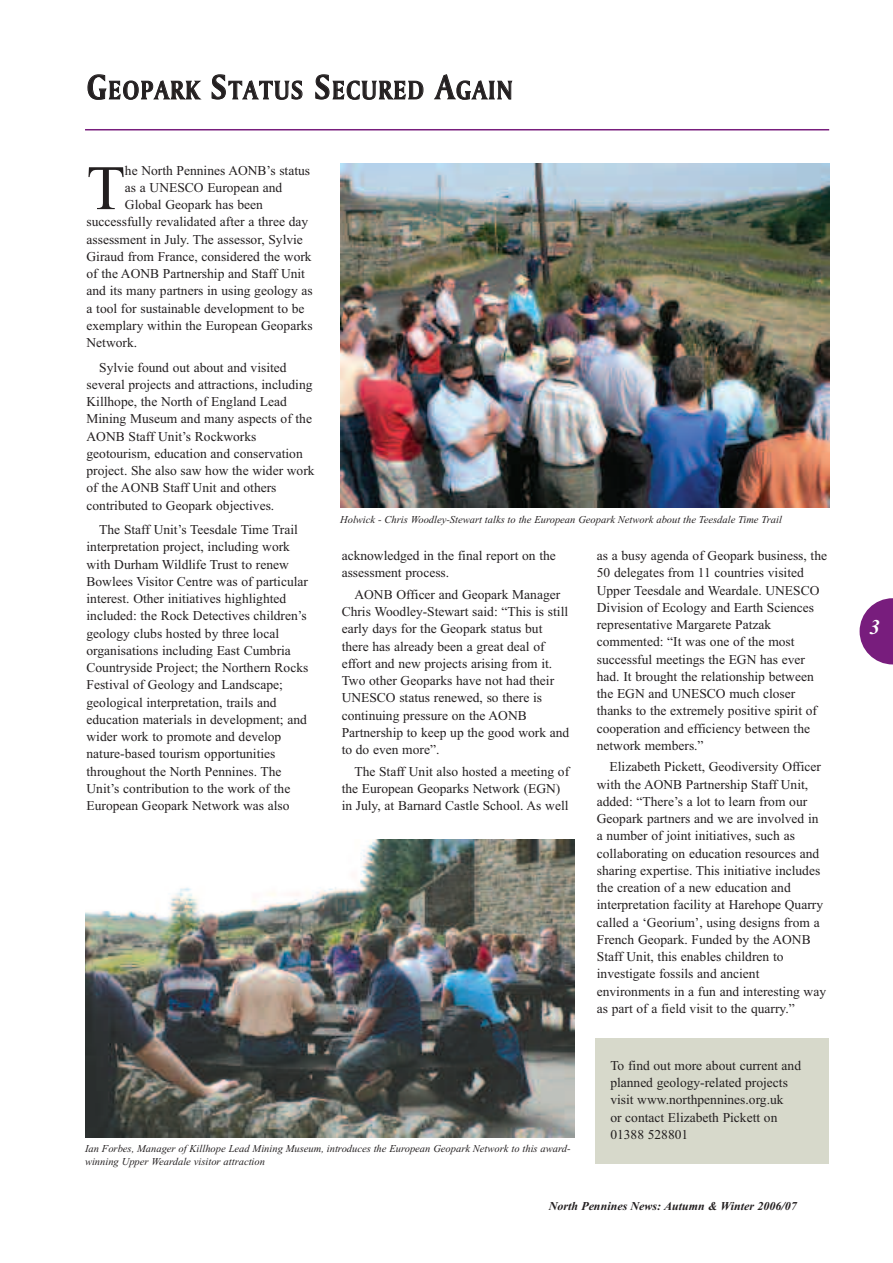
<style>
.page{position:relative;width:893px;height:1263px;background:#fff}
.page>*{position:absolute;margin:0;border:0;box-sizing:border-box;transform-origin:0 0}
.t1{font:63.3px "Times New Roman";color:#231f20}
.t2{font:27px "Amerigo BT Bold A";letter-spacing:.07em;color:#231f20;scale:.9 1}
.t3{font:italic 700 21px "Times New Roman";color:#fff}
.t4{font:13.5px/17.2px "Times New Roman";color:#231f20}
.t5{font:italic 700 12px "Times New Roman";color:#231f20}
.t6{font:italic 10.5px/12.6px "Times New Roman";color:#231f20}
.s1{font-size:36px}
</style>
<div class="page">
<svg style="left:860px;top:598px;width:33px;height:66px"></svg>
<div style="left:595px;top:1038px;width:234px;height:126px;background:#d7d9cb"></div>
<hr style="left:85px;top:129px;width:744px;height:1px;background:#781d7d">
<img style="left:340px;top:164px;width:489px;height:343px">
<img style="left:85px;top:840px;width:489px;height:297px">
<p class="t2" style="left:87px;top:74px;width:474px"><span class="s1">G</span>EOPARK <span class="s1">S</span>TATUS <span class="s1">S</span>ECURED <span class="s1">A</span>GAIN</p>
<p class="t1" style="left:87px;top:150px;width:40px">T</p>
<p class="t4" style="left:125px;top:161px;width:187px">he North Pennines AONB’s status</p>
<p class="t4" style="left:125px;top:179px;width:159px">as a UNESCO European and</p>
<p class="t4" style="left:125px;top:196px;width:139px">Global Geopark has been</p>
<p class="t4" style="left:87px;top:213px;width:223px">successfully revalidated after a three day</p>
<p class="t4" style="left:87px;top:230px;width:218px">assessment in July. The assessor, Sylvie</p>
<p class="t4" style="left:87px;top:248px;width:227px">Giraud from France, considered the work</p>
<p class="t4" style="left:87px;top:265px;width:220px">of the AONB Partnership and Staff Unit</p>
<p class="t4" style="left:87px;top:282px;width:228px">and its many partners in using geology as</p>
<p class="t4" style="left:87px;top:299px;width:219px">a tool for sustainable development to be</p>
<p class="t4" style="left:87px;top:317px;width:228px">exemplary within the European Geoparks</p>
<p class="t4" style="left:87px;top:334px;width:52px">Network.</p>
<p class="t4" style="left:87px;top:358px;width:230px;text-indent:13px">Sylvie found out about and visited several projects and attractions, including Killhope, the North of England Lead Mining Museum and many aspects of the AONB Staff Unit’s Rockworks geotourism, education and conservation project. She also saw how the wider work of the AONB Staff Unit and others contributed to Geopark objectives.</p>
<p class="t4" style="left:87px;top:521px;width:223px;text-indent:13px">The Staff Unit’s Teesdale Time Trail interpretation project, including work with Durham Wildlife Trust to renew Bowlees Visitor Centre was of particular interest. Other initiatives highlighted included: the Rock Detectives children’s geology clubs hosted by three local organisations including East Cumbria Countryside Project; the Northern Rocks Festival of Geology and Landscape; geological interpretation, trails and education materials in development; and wider work to promote and develop nature-based tourism opportunities throughout the North Pennines. The Unit’s contribution to the work of the European Geopark Network was also</p>
<p class="t6" style="left:340px;top:513px;width:443px">Holwick - Chris Woodley-Stewart talks to the European Geopark Network about the Teesdale Time Trail</p>
<p class="t4" style="left:342px;top:547px;width:216px">acknowledged in the final report on the assessment process.</p>
<p class="t4" style="left:342px;top:586px;width:229px;text-indent:13px">AONB Officer and Geopark Manager Chris Woodley-Stewart said: “This is still early days for the Geopark status but there has already been a great deal of effort and new projects arising from it.<br>Two other Geoparks have not had their UNESCO status renewed, so there is continuing pressure on the AONB Partnership to keep up the good work and to do even more”.</p>
<p class="t4" style="left:342px;top:762px;width:229px;text-indent:13px">The Staff Unit also hosted a meeting of the European Geoparks Network (EGN) in July, at Barnard Castle School. As well</p>
<p class="t4" style="left:597px;top:547px;width:232px">as a busy agenda of Geopark business, the 50 delegates from 11 countries visited Upper Teesdale and Weardale. UNESCO Division of Ecology and Earth Sciences representative Margarete Patzak commented: “It was one of the most successful meetings the EGN has ever had. It brought the relationship between the EGN and UNESCO much closer thanks to the extremely positive spirit of cooperation and efficiency between the network members.”</p>
<p class="t4" style="left:597px;top:758px;width:231px;text-indent:13px">Elizabeth Pickett, Geodiversity Officer with the AONB Partnership Staff Unit, added: “There’s a lot to learn from our Geopark partners and we are involved in a number of joint initiatives, such as collaborating on education resources and sharing expertise. This initiative includes the creation of a new education and interpretation facility at Harehope Quarry called a ‘Georium’, using designs from a French Geopark. Funded by the AONB Staff Unit, this enables children to investigate fossils and ancient environments in a fun and interesting way as part of a field visit to the quarry.”</p>
<p class="t4" style="left:610px;top:1057px;width:192px">To find out more about current and planned geology-related projects visit www.northpennines.org.uk<br>or contact Elizabeth Pickett on<br>01388 528801</p>
<p class="t6" style="left:85px;top:1142px;width:487px">Ian Forbes, Manager of Killhope Lead Mining Museum, introduces the European Geopark Network to this award&shy;winning Upper Weardale visitor attraction</p>
<p class="t5" style="left:549px;top:1199px;width:250px">North Pennines News: Autumn &amp; Winter 2006/07</p>
<p class="t3" style="left:870px;top:615px;width:12px">3</p>
</div>
